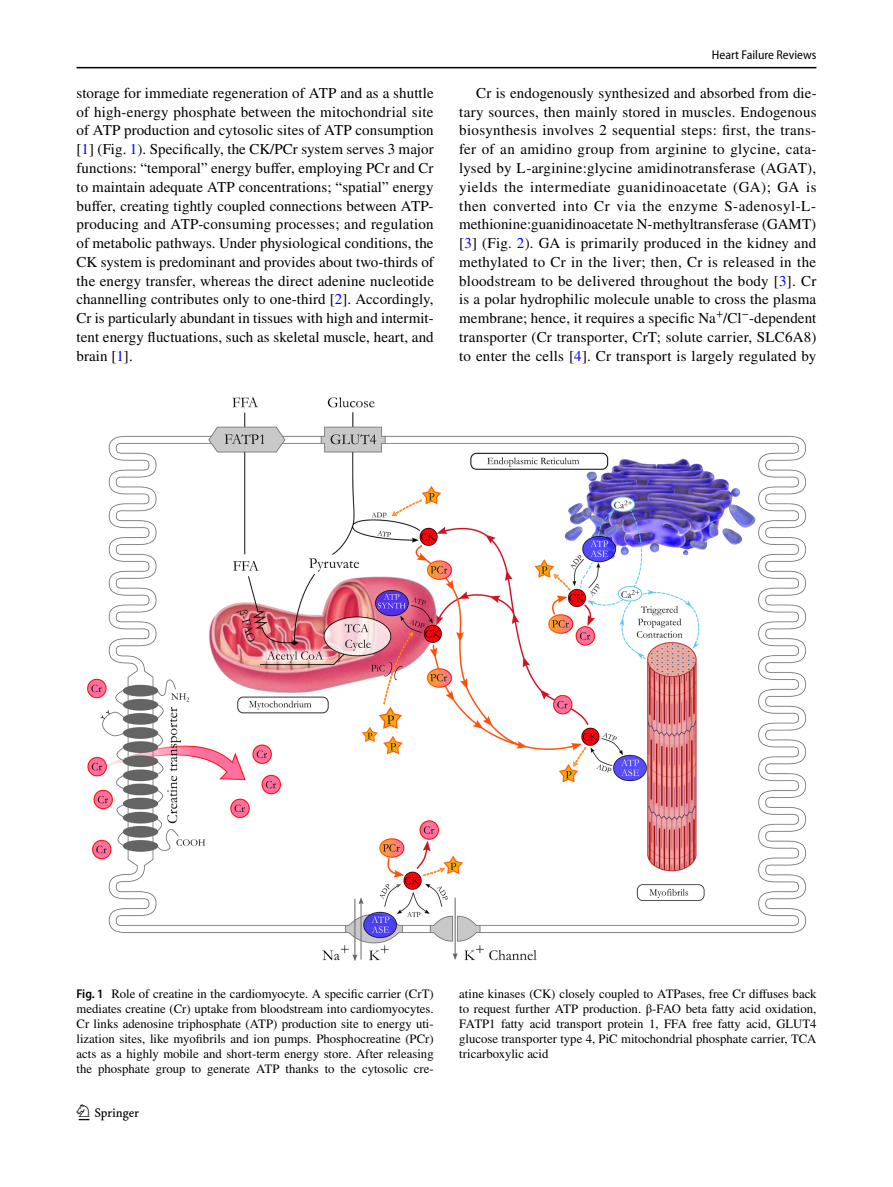
<style>
.page{position:relative;width:893px;height:1187px;background:#fff}
.page>*{position:absolute;margin:0;border:0;box-sizing:border-box;transform-origin:0 0}
.t1{font:22.5px "Springnew Regular 2";color:#000}
.t2{font:15px/18.8px "STIX";letter-spacing:.005em;color:#000;text-align:justify}
.t3{font:12.75px/15px "STIX";color:#000;text-align:justify}
.t4{font:semi-condensed 12.75px "Myriad Pro";color:#000}
.s1{color:#00f}
.s2{font-family:"Myriad Pro";font-weight:600;font-stretch:semi-condensed}
</style>
<div class="page">
<hr style="left:77px;top:67px;width:739px;height:1px;background:#000">
<img style="left:87px;top:397px;width:719px;height:564px">
<p class="t4" style="left:712px;top:48px;width:106px">Heart Failure Reviews</p>
<p class="t2" style="left:77px;top:84px;width:359px">storage for immediate regeneration of ATP and as a shuttle of high-energy phosphate between the mitochondrial site of ATP production and cytosolic sites of ATP consumption [<span class="s1">1</span>] (Fig. <span class="s1">1</span>). Specifically, the CK/PCr system serves 3 major functions: “temporal” energy buffer, employing PCr and Cr to maintain adequate ATP concentrations; “spatial” energy buffer, creating tightly coupled connections between ATP&shy;producing and ATP-consuming processes; and regulation of metabolic pathways. Under physiological conditions, the CK system is predominant and provides about two-thirds of the energy transfer, whereas the direct adenine nucleotide channelling contributes only to one-third [<span class="s1">2</span>]. Accordingly, Cr is particularly abundant in tissues with high and intermit&shy;tent energy fluctuations, such as skeletal muscle, heart, and brain [<span class="s1">1</span>].</p>
<p class="t2" style="left:459px;top:84px;width:359px;text-indent:17px">Cr is endogenously synthesized and absorbed from die&shy;tary sources, then mainly stored in muscles. Endogenous biosynthesis involves 2 sequential steps: first, the trans&shy;fer of an amidino group from arginine to glycine, cata&shy;lysed by L-arginine:glycine amidinotransferase (AGAT), yields the intermediate guanidinoacetate (GA); GA is then converted into Cr via the enzyme S-adenosyl-L&shy;methionine:guanidinoacetate N-methyltransferase (GAMT) [<span class="s1">3</span>] (Fig. <span class="s1">2</span>). GA is primarily produced in the kidney and methylated to Cr in the liver; then, Cr is released in the bloodstream to be delivered throughout the body [<span class="s1">3</span>]. Cr is a polar hydrophilic molecule unable to cross the plasma membrane; hence, it requires a specific Na<sup>+</sup>/Cl<sup>−</sup>-dependent transporter (Cr transporter, CrT; solute carrier, SLC6A8) to enter the cells [<span class="s1">4</span>]. Cr transport is largely regulated by</p>
<p class="t3" style="left:77px;top:986px;width:359px"><span class="s2">Fig. 1</span> Role of creatine in the cardiomyocyte. A specific carrier (CrT) mediates creatine (Cr) uptake from bloodstream into cardiomyocytes.<br>Cr links adenosine triphosphate (ATP) production site to energy uti&shy;lization sites, like myofibrils and ion pumps. Phosphocreatine (PCr) acts as a highly mobile and short-term energy store. After releasing the phosphate group to generate ATP thanks to the cytosolic cre-</p>
<p class="t3" style="left:459px;top:986px;width:359px">atine kinases (CK) closely coupled to ATPases, free Cr diffuses back to request further ATP production. β-FAO beta fatty acid oxidation, FATP1 fatty acid transport protein 1, FFA free fatty acid, GLUT4 glucose transporter type 4, PiC mitochondrial phosphate carrier, TCA tricarboxylic acid</p>
<h1 class="t1" style="left:79px;top:1104px;width:62px">1 3</h1>
</div>
